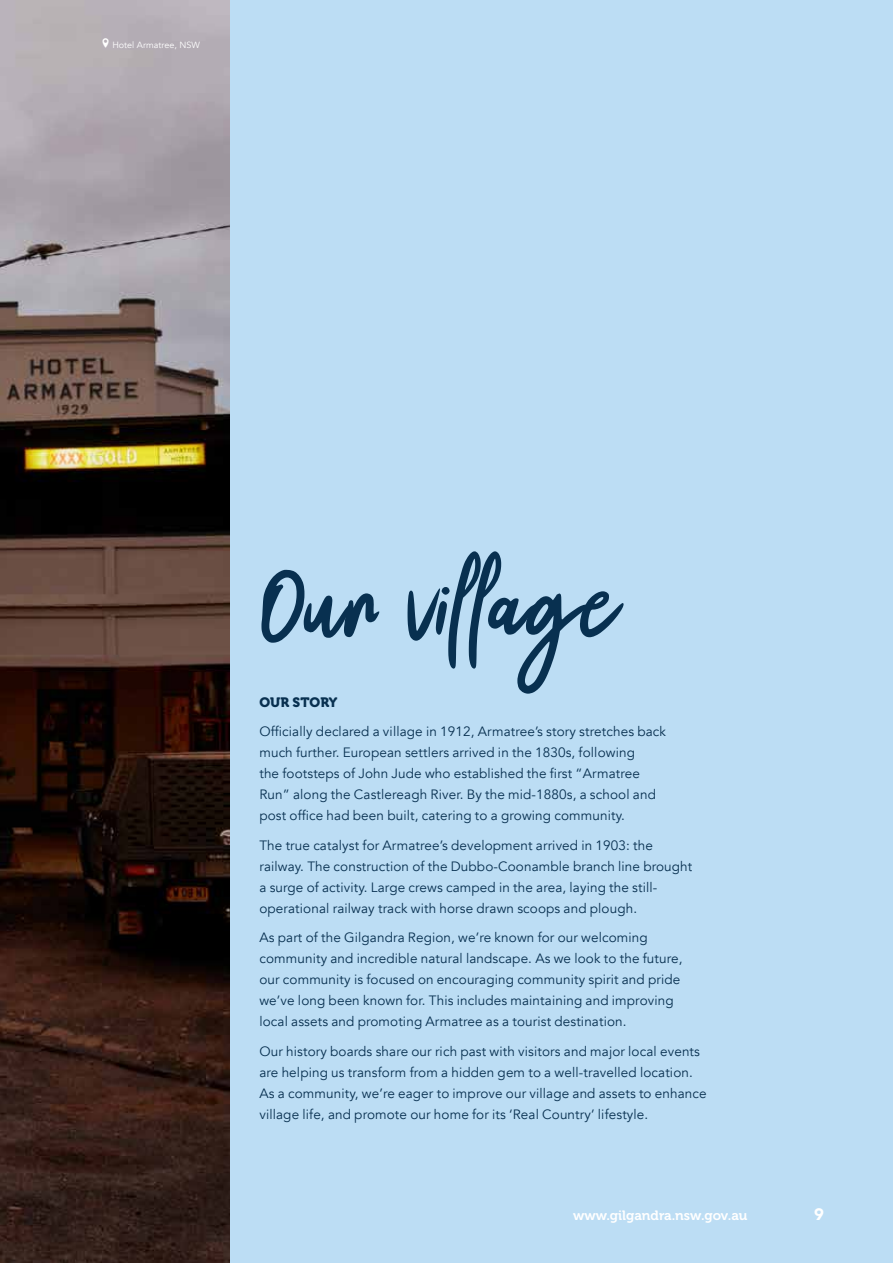
<style>
.page{position:relative;width:893px;height:1263px;background:#bcddf4}
.page>*{position:absolute;margin:0;border:0;box-sizing:border-box;transform-origin:0 0}
.t1{font:107.4px "Rogan Winters";letter-spacing:.01em;color:#083050}
.t2{font:24px "Entypo";color:#fff}
.t3{font:900 16.5px "Avenir";color:#fff}
.t4{font:13.5px/21px "Avenir";letter-spacing:.01em;color:#083050}
.t5{font:13.5px "Museo 700";color:#fff}
.t6{font:13.5px "Museo 900";letter-spacing:.01em;color:#083050}
.t7{font:9px "Avenir";color:#fff}
</style>
<div class="page">
<img style="left:0;top:0;width:230px;height:1263px">
<h2 class="t2" style="left:101px;top:27px;width:10px">0</h2>
<p class="t7" style="left:112px;top:39px;width:89px">Hotel Armatree, NSW</p>
<h1 class="t1" style="left:259px;top:540px;width:363px">Our village</h1>
<p class="t6" style="left:259px;top:694px;width:80px">OUR STORY</p>
<p class="t4" style="left:259px;top:721px;width:408px">Officially declared a village in 1912, Armatree’s story stretches back much further. European settlers arrived in the 1830s, following<br>the footsteps of John Jude who established the first “Armatree Run” along the Castlereagh River. By the mid-1880s, a school and post office had been built, catering to a growing community.</p>
<p class="t4" style="left:259px;top:835px;width:435px">The true catalyst for Armatree’s development arrived in 1903: the railway. The construction of the Dubbo-Coonamble branch line brought a surge of activity. Large crews camped in the area, laying the still&shy;operational railway track with horse drawn scoops and plough.</p>
<p class="t4" style="left:259px;top:927px;width:425px">As part of the Gilgandra Region, we’re known for our welcoming community and incredible natural landscape. As we look to the future, our community is focused on encouraging community spirit and pride we’ve long been known for. This includes maintaining and improving local assets and promoting Armatree as a tourist destination.</p>
<p class="t4" style="left:259px;top:1041px;width:449px">Our history boards share our rich past with visitors and major local events are helping us transform from a hidden gem to a well-travelled location.<br>As a community, we’re eager to improve our village and assets to enhance village life, and promote our home for its ‘Real Country’ lifestyle.</p>
<p class="t5" style="left:573px;top:1208px;width:176px">www.gilgandra.nsw.gov.au</p>
<p class="t3" style="left:814px;top:1200px;width:11px">9</p>
</div>
